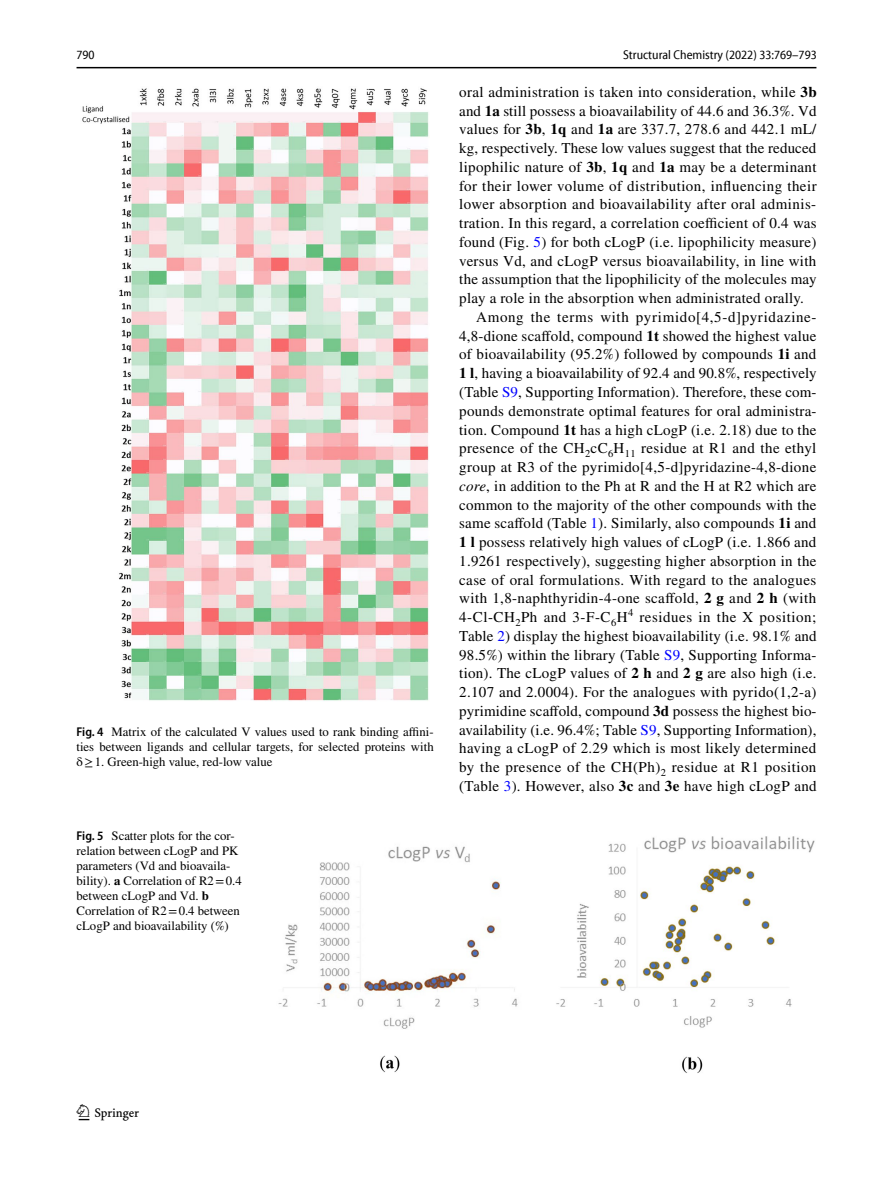
<style>
.page{position:relative;width:893px;height:1187px;background:#fff}
.page>*{position:absolute;margin:0;border:0;box-sizing:border-box;transform-origin:0 0}
.t1{font:22.5px "Springnew Regular 2";color:#000}
.t2{font:15px "STIX";letter-spacing:.015em;color:#000}
.t3{font:15px "STIX";letter-spacing:.035em;color:#000}
.t4{font:15px "STIX";letter-spacing:.04em;color:#000}
.t5{font:12.75px/15px "STIX";color:#000}
.t6{font:semi-condensed 12.75px "Myriad Pro Unic";color:#000}
.s1{font-family:"Myriad Pro";font-weight:600;font-stretch:semi-condensed}
.s2{font-weight:700}
.s3{color:#00f}
.s4{font-style:italic}
</style>
<div class="page">
<hr style="left:77px;top:67px;width:739px;height:1px;background:#000">
<img style="left:278px;top:836px;width:537px;height:237px">
<img style="left:82px;top:88px;width:347px;height:613px">
<p class="t6" style="left:77px;top:50px;width:20px">790</p>
<p class="t6" style="left:623px;top:50px;width:195px">Structural Chemistry (2022) 33:769–793</p>
<p class="t5" style="left:77px;top:725px;width:359px;text-align:justify"><span class="s1">Fig. 4</span> Matrix of the calculated V values used to rank binding affini&shy;ties between ligands and cellular targets, for selected proteins with δ≥1. Green-high value, red-low value</p>
<p class="t5" style="left:77px;top:828px;width:167px"><span class="s1">Fig. 5</span> Scatter plots for the cor&shy;relation between cLogP and PK parameters (Vd and bioavaila&shy;bility). <span class="s2">a</span> Correlation of R2=0.4 between cLogP and Vd. <span class="s2">b<br></span>Correlation of R2=0.4 between cLogP and bioavailability (%)</p>
<p class="t2" style="left:459px;top:81px;width:359px">oral administration is taken into consideration, while <span class="s2">3b</span></p>
<p class="t2" style="left:459px;top:100px;width:359px">and <span class="s2">1a</span> still possess a bioavailability of 44.6 and 36.3%. Vd</p>
<p class="t2" style="left:459px;top:119px;width:359px">values for <span class="s2">3b</span>, <span class="s2">1q</span> and <span class="s2">1a</span> are 337.7, 278.6 and 442.1 mL/</p>
<p class="t2" style="left:459px;top:138px;width:359px">kg, respectively. These low values suggest that the reduced</p>
<p class="t2" style="left:459px;top:156px;width:359px">lipophilic nature of <span class="s2">3b</span>, <span class="s2">1q</span> and <span class="s2">1a</span> may be a determinant</p>
<p class="t2" style="left:459px;top:175px;width:359px">for their lower volume of distribution, influencing their</p>
<p class="t2" style="left:459px;top:194px;width:358px">lower absorption and bioavailability after oral adminis-</p>
<p class="t2" style="left:459px;top:213px;width:359px">tration. In this regard, a correlation coefficient of 0.4 was</p>
<p class="t2" style="left:459px;top:231px;width:359px">found (Fig. <span class="s3">5</span>) for both cLogP (i.e. lipophilicity measure)</p>
<p class="t2" style="left:459px;top:250px;width:359px">versus Vd, and cLogP versus bioavailability, in line with</p>
<p class="t2" style="left:459px;top:269px;width:359px">the assumption that the lipophilicity of the molecules may</p>
<p class="t2" style="left:459px;top:288px;width:346px">play a role in the absorption when administrated orally.</p>
<p class="t4" style="left:476px;top:306px;width:342px">Among the terms with pyrimido[4,5-d]pyridazine-</p>
<p class="t2" style="left:459px;top:325px;width:359px">4,8-dione scaffold, compound <span class="s2">1t</span> showed the highest value</p>
<p class="t2" style="left:459px;top:344px;width:359px">of bioavailability (95.2%) followed by compounds <span class="s2">1i</span> and</p>
<p class="t2" style="left:459px;top:363px;width:359px"><span class="s2">1 l</span>, having a bioavailability of 92.4 and 90.8%, respectively</p>
<p class="t2" style="left:459px;top:381px;width:359px">(Table <span class="s3">S9</span>, Supporting Information). Therefore, these com-</p>
<p class="t2" style="left:459px;top:400px;width:359px">pounds demonstrate optimal features for oral administra-</p>
<p class="t2" style="left:459px;top:419px;width:359px">tion. Compound <span class="s2">1t</span> has a high cLogP (i.e. 2.18) due to the</p>
<p class="t2" style="left:459px;top:438px;width:359px">presence of the CH<sub>2</sub>cC<sub>6</sub>H<sub>11</sub> residue at R1 and the ethyl</p>
<p class="t2" style="left:459px;top:456px;width:359px">group at R3 of the pyrimido[4,5-d]pyridazine-4,8-dione</p>
<p class="t2" style="left:459px;top:475px;width:359px"><span class="s4">core</span>, in addition to the Ph at R and the H at R2 which are</p>
<p class="t2" style="left:459px;top:494px;width:359px">common to the majority of the other compounds with the</p>
<p class="t2" style="left:459px;top:513px;width:359px">same scaffold (Table <span class="s3">1</span>). Similarly, also compounds <span class="s2">1i</span> and</p>
<p class="t2" style="left:459px;top:531px;width:359px"><span class="s2">1 l</span> possess relatively high values of cLogP (i.e. 1.866 and</p>
<p class="t2" style="left:459px;top:550px;width:359px">1.9261 respectively), suggesting higher absorption in the</p>
<p class="t2" style="left:459px;top:569px;width:359px">case of oral formulations. With regard to the analogues</p>
<p class="t2" style="left:459px;top:588px;width:359px">with 1,8-naphthyridin-4-one scaffold, <span class="s2">2 g</span> and <span class="s2">2 h</span> (with</p>
<p class="t3" style="left:459px;top:606px;width:359px">4-Cl-CH<sub>2</sub>Ph and 3-F-C<sub>6</sub>H<sup>4</sup> residues in the X position;</p>
<p class="t2" style="left:459px;top:625px;width:359px">Table <span class="s3">2</span>) display the highest bioavailability (i.e. 98.1% and</p>
<p class="t2" style="left:459px;top:644px;width:359px">98.5%) within the library (Table <span class="s3">S9</span>, Supporting Informa-</p>
<p class="t2" style="left:459px;top:663px;width:359px">tion). The cLogP values of <span class="s2">2 h</span> and <span class="s2">2 g</span> are also high (i.e.</p>
<p class="t2" style="left:459px;top:681px;width:359px">2.107 and 2.0004). For the analogues with pyrido(1,2-a)</p>
<p class="t2" style="left:459px;top:700px;width:359px">pyrimidine scaffold, compound <span class="s2">3d</span> possess the highest bio-</p>
<p class="t2" style="left:459px;top:719px;width:359px">availability (i.e. 96.4%; Table <span class="s3">S9</span>, Supporting Information),</p>
<p class="t2" style="left:459px;top:738px;width:358px">having a cLogP of 2.29 which is most likely determined</p>
<p class="t2" style="left:459px;top:756px;width:359px">by the presence of the CH(Ph)<sub>2</sub> residue at R1 position</p>
<p class="t2" style="left:459px;top:775px;width:359px">(Table <span class="s3">3</span>). However, also <span class="s2">3c</span> and <span class="s2">3e</span> have high cLogP and</p>
<h1 class="t1" style="left:79px;top:1104px;width:62px">1 3</h1>
</div>
